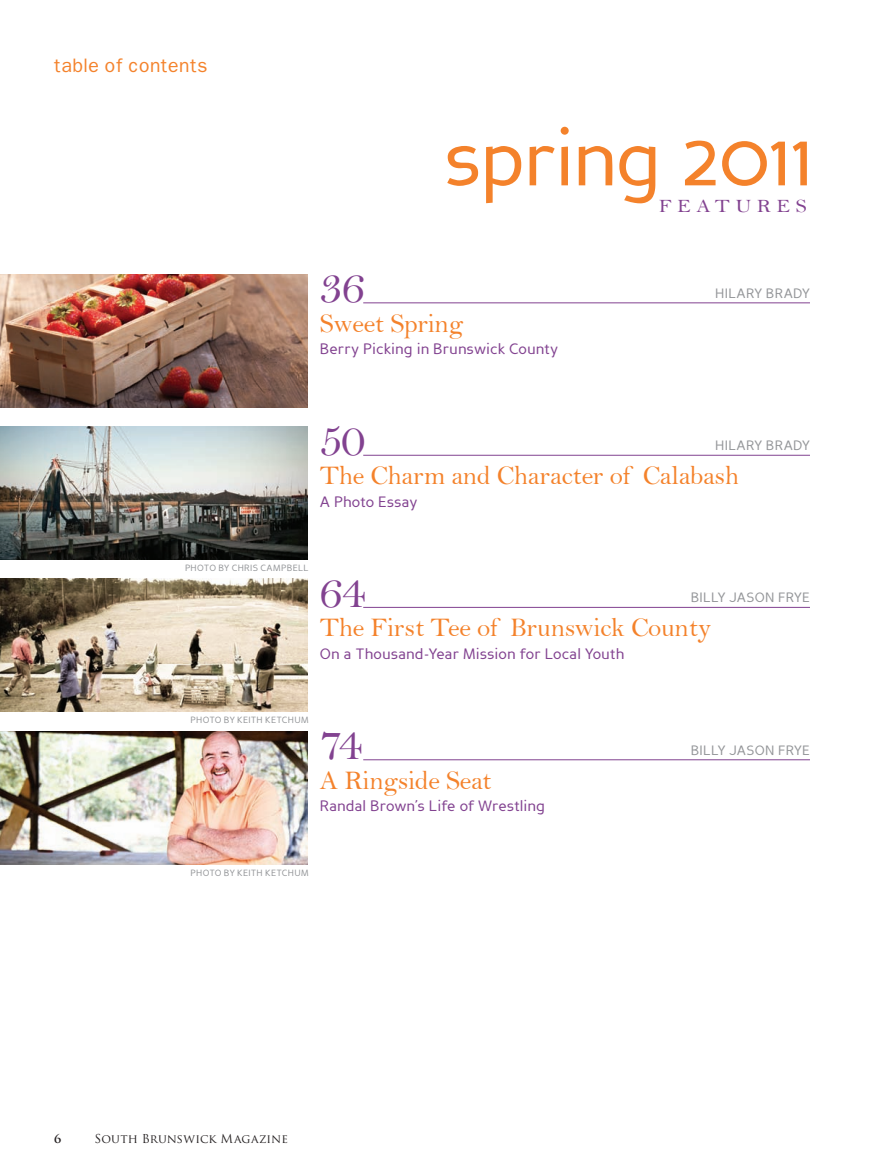
<style>
.page{position:relative;width:891px;height:1175px;background:#fff}
.page>*{position:absolute;margin:0;border:0;box-sizing:border-box;transform-origin:0 0}
.t1{font:78px "Perspective Sans";letter-spacing:-.025em;color:#f4822b}
.t2{font:48.9px "Bell";letter-spacing:-.04em;color:#824290}
.t3{font:27px "Bell";letter-spacing:-.01em;color:#f4822b}
.t4{font:19.5px "Nonserif";letter-spacing:.02em;color:#f4822b}
.t5{font:18.9px "Bell";letter-spacing:.26em;color:#824290;scale:1.11 1}
.t6{font:15px "Perspective Sans";letter-spacing:.005em;color:#824290}
.t7{font:13.5px "Perspective Sans";letter-spacing:.025em;color:#939598}
.t8{font:12px "Trajan Pro";letter-spacing:.005em;color:#231f20}
.t9{font:700 12px "Trajan Pro";color:#231f20}
.t10{font:9px "Perspective Sans";letter-spacing:.025em;color:#939598}
</style>
<div class="page">
<hr style="left:363px;top:455px;width:447px;height:1px;background:#824290">
<hr style="left:363px;top:607px;width:447px;height:1px;background:#824290">
<hr style="left:363px;top:759px;width:447px;height:1px;background:#824290">
<hr style="left:363px;top:302px;width:447px;height:1px;background:#824290">
<img style="left:0;top:274px;width:308px;height:133px">
<img style="left:0;top:426px;width:308px;height:133px">
<img style="left:0;top:579px;width:308px;height:132px">
<img style="left:0;top:731px;width:308px;height:133px">
<h3 class="t4" style="left:54px;top:54px;width:156px">table of contents</h3>
<h1 class="t1" style="left:443px;top:127px;width:371px">spring 2011</h1>
<p class="t5" style="left:659px;top:197px;width:135px">FEATURES</p>
<h2 class="t2" style="left:319px;top:261px;width:48px">36</h2>
<h3 class="t3" style="left:320px;top:309px;width:145px">Sweet Spring</h3>
<p class="t6" style="left:320px;top:343px;width:240px">Berry Picking in Brunswick County</p>
<p class="t7" style="left:715px;top:288px;width:96px">HILARY BRADY</p>
<h2 class="t2" style="left:319px;top:414px;width:48px">50</h2>
<h3 class="t3" style="left:320px;top:461px;width:421px">The Charm and Character of Calabash</h3>
<p class="t6" style="left:320px;top:495px;width:99px">A Photo Essay</p>
<p class="t7" style="left:715px;top:440px;width:96px">HILARY BRADY</p>
<p class="t10" style="left:185px;top:564px;width:125px">PHOTO BY CHRIS CAMPBELL</p>
<h2 class="t2" style="left:319px;top:566px;width:49px">64</h2>
<h3 class="t3" style="left:320px;top:613px;width:393px">The First Tee of Brunswick County</h3>
<p class="t6" style="left:320px;top:647px;width:306px">On a Thousand-Year Mission for Local Youth</p>
<p class="t7" style="left:691px;top:592px;width:121px">BILLY JASON FRYE</p>
<p class="t10" style="left:191px;top:716px;width:120px">PHOTO BY KEITH KETCHUM</p>
<h2 class="t2" style="left:319px;top:718px;width:46px">74</h2>
<h3 class="t3" style="left:320px;top:766px;width:173px">A Ringside Seat</h3>
<p class="t6" style="left:320px;top:800px;width:227px">Randal Brown’s Life of Wrestling</p>
<p class="t10" style="left:191px;top:868px;width:120px">PHOTO BY KEITH KETCHUM</p>
<p class="t7" style="left:691px;top:744px;width:121px">BILLY JASON FRYE</p>
<p class="t9" style="left:54px;top:1131px;width:9px">6</p>
<p class="t8" style="left:94px;top:1131px;width:195px">South Brunswick Magazine</p>
</div>
